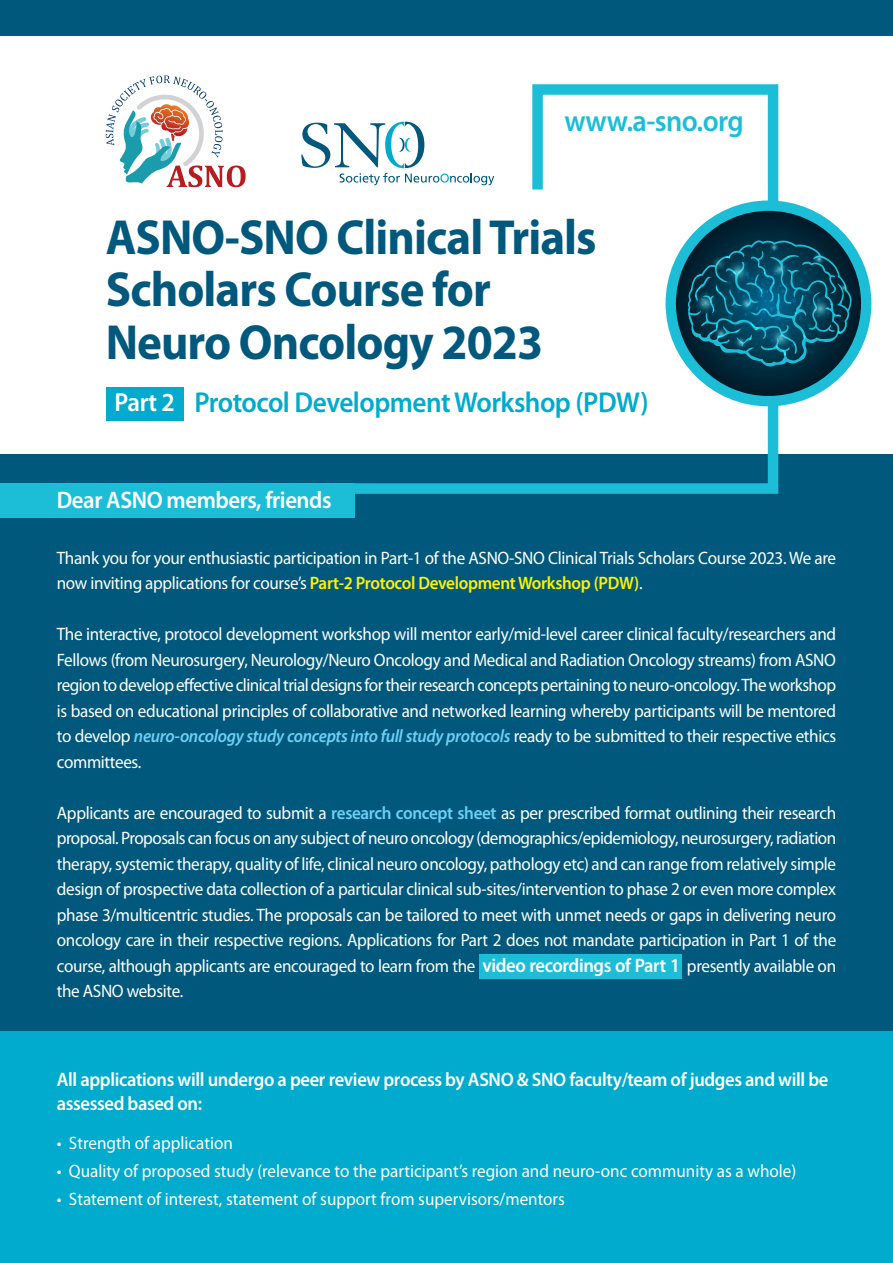
<style>
.page{position:relative;width:893px;height:1263px;background:#fff}
.page>*{position:absolute;margin:0;border:0;box-sizing:border-box;transform-origin:0 0}
.t1{font:700 49.5px/52.8px "Myriad Pro";letter-spacing:-.02em;color:#00597d;scale:.95 1}
.t2{font:600 30px "Myriad Pro";letter-spacing:-.02em;color:#1cbed7;scale:.95 1}
.t3{font:600 28.8px "Myriad Pro";letter-spacing:-.02em;color:#00abcd;scale:.95 1}
.t4{font:600 24px "Myriad Pro";letter-spacing:-.02em;color:#fff;scale:.95 1}
.t5{font:600 19.5px/23.4px "Myriad Pro";letter-spacing:-.02em;color:#fff;scale:.95 1}
.t6{font:18px/25.5px "Myriad Pro";letter-spacing:-.02em;color:#fff;text-align:justify;scale:.95 1}
.t7{font:18px "Myriad Pro";color:#fff;scale:.95 1}
.s1{font-size:26.25px;color:#fff}
.s2{font-weight:600;color:#fff101}
.s3{font-weight:600;font-style:italic;color:#6bcff6}
.s4{font-weight:600;color:#6bcff6}
.s5{font-weight:600;font-size:19.5px}
</style>
<div class="page">
<div style="left:0;top:1031px;width:893px;height:232px;background:#00abcd"></div>
<div style="left:0;top:0;width:893px;height:36px;background:#00597d"></div>
<div style="left:0;top:454px;width:893px;height:577px;background:#00597d"></div>
<svg style="left:134px;top:75px;width:61px;height:9px"></svg>
<svg style="left:105px;top:84px;width:673px;height:410px"></svg>
<div style="left:0;top:483px;width:354px;height:35px;background:#1cbed7"></div>
<div style="left:106px;top:387px;width:77px;height:34px;background:#00abcd"></div>
<div style="left:666px;top:200px;width:205px;height:206px;background:#1cbed7;border-radius:50%"></div>
<svg style="left:676px;top:211px;width:185px;height:185px"></svg>
<svg style="left:685px;top:240px;width:167px;height:126px"></svg>
<div style="left:479px;top:954px;width:203px;height:24px;background:#1cbed7"></div>
<h2 class="t2" style="left:564px;top:105px;width:190px">www.a-sno.org</h2>
<h1 class="t1" style="left:106px;top:211px;width:518px">ASNO-SNO Clinical Trials<br>Scholars Course for<br>Neuro Oncology 2023</h1>
<h3 class="t3" style="left:115px;top:386px;width:564px"><span class="s1">Part 2</span> Protocol Development Workshop (PDW)</h3>
<h3 class="t4" style="left:57px;top:487px;width:291px">Dear ASNO members, friends</h3>
<p class="t6" style="left:57px;top:545px;width:822px">Thank you for your enthusiastic participation in Part-1 of the ASNO-SNO Clinical Trials Scholars Course 2023. We are now inviting applications for course’s <span class="s2">Part-2 Protocol Development Workshop (PDW)</span>.</p>
<p class="t6" style="left:57px;top:622px;width:822px">The interactive, protocol development workshop will mentor early/mid-level career clinical faculty/researchers and Fellows (from Neurosurgery, Neurology/Neuro Oncology and Medical and Radiation Oncology streams) from ASNO region to develop effective clinical trial designs for their research concepts pertaining to neuro-oncology. The workshop is based on educational principles of collaborative and networked learning whereby participants will be mentored to develop <span class="s3">neuro-oncology study concepts into full study protocols</span> ready to be submitted to their respective ethics committees.</p>
<p class="t6" style="left:57px;top:800px;width:822px">Applicants are encouraged to submit a <span class="s4">research concept sheet</span> as per prescribed format outlining their research proposal. Proposals can focus on any subject of neuro oncology (demographics/epidemiology, neurosurgery, radiation therapy, systemic therapy, quality of life, clinical neuro oncology, pathology etc) and can range from relatively simple design of prospective data collection of a particular clinical sub-sites/intervention to phase 2 or even more complex phase 3/multicentric studies. The proposals can be tailored to meet with unmet needs or gaps in delivering neuro oncology care in their respective regions. Applications for Part 2 does not mandate participation in Part 1 of the course, although applicants are encouraged to learn from the <span class="s5">video recordings of Part 1</span> presently available on the ASNO website.</p>
<p class="t5" style="left:57px;top:1068px;width:814px">All applications will undergo a peer review process by ASNO &amp; SNO faculty/team of judges and will be assessed based on:</p>
<p class="t7" style="left:57px;top:1133px;width:187px">• Strength of application</p>
<p class="t7" style="left:57px;top:1161px;width:780px">• Quality of proposed study (relevance to the participant’s region and neuro-onc community as a whole)</p>
<p class="t7" style="left:57px;top:1189px;width:536px">• Statement of interest, statement of support from supervisors/mentors</p>
</div>
